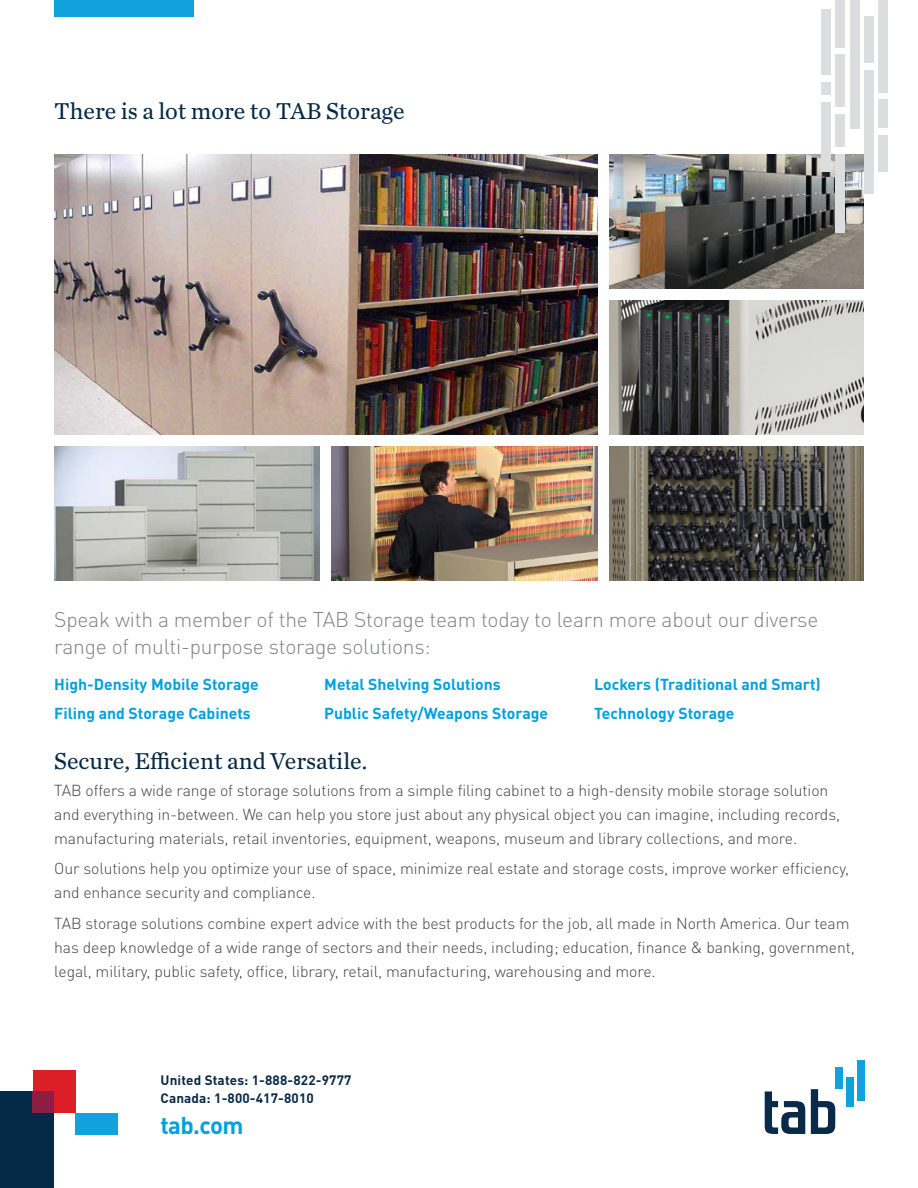
<style>
.page{position:relative;width:918px;height:1188px;background:#fff}
.page>*{position:absolute;margin:0;border:0;box-sizing:border-box;transform-origin:0 0}
.t1{font:24px "Chronicle Text G2";color:#052a48}
.t2{font:700 24px "DIN Pro";letter-spacing:-.03em;color:#00a1dd}
.t3{font:300 21px/27px "DIN Pro";letter-spacing:-.01em;color:#808285}
.t4{font:300 15.75px/24px "DIN Pro";letter-spacing:-.005em;color:#414042}
.t5{font:700 15.75px "DIN Pro";color:#00a1dd}
.t6{font:700 13.5px/18px "DIN Pro";letter-spacing:.01em;color:#092b49}
</style>
<div class="page">
<div style="left:54px;top:0;width:139px;height:17px;background:#11a1dc"></div>
<div style="left:0;top:1091px;width:54px;height:97px;background:#052a48"></div>
<div style="left:33px;top:1070px;width:42px;height:43px;background:#dc1f26"></div>
<div style="left:33px;top:1091px;width:21px;height:22px;background:#8b1e42"></div>
<div style="left:75px;top:1113px;width:43px;height:21px;background:#11a1dc"></div>
<svg style="left:765px;top:1091px;width:40px;height:43px"></svg>
<svg style="left:811px;top:1089px;width:24px;height:45px"></svg>
<div style="left:835px;top:1067px;width:8px;height:22px;background:#11a1dc"></div>
<div style="left:846px;top:1077px;width:7px;height:30px;background:#11a1dc"></div>
<div style="left:857px;top:1061px;width:7px;height:40px;background:#11a1dc"></div>
<img style="left:54px;top:154px;width:543px;height:280px">
<img style="left:609px;top:154px;width:255px;height:134px">
<img style="left:54px;top:446px;width:266px;height:134px">
<img style="left:332px;top:446px;width:265px;height:134px">
<img style="left:609px;top:446px;width:255px;height:134px">
<img style="left:609px;top:300px;width:255px;height:134px">
<div style="left:878px;top:0;width:10px;height:92px;background:#dcddde"></div>
<div style="left:864px;top:16px;width:10px;height:46px;background:#dcddde"></div>
<div style="left:864px;top:70px;width:10px;height:124px;background:#dcddde"></div>
<div style="left:878px;top:100px;width:10px;height:28px;background:#dcddde"></div>
<div style="left:850px;top:0;width:9px;height:128px;background:#dcddde"></div>
<div style="left:821px;top:9px;width:10px;height:66px;background:#dcddde"></div>
<div style="left:821px;top:82px;width:10px;height:13px;background:#dcddde"></div>
<div style="left:835px;top:55px;width:10px;height:52px;background:#dcddde"></div>
<div style="left:835px;top:0;width:10px;height:47px;background:#dcddde"></div>
<div style="left:835px;top:115px;width:10px;height:32px;background:#dcddde"></div>
<div style="left:835px;top:154px;width:10px;height:79px;background:#dcddde"></div>
<div style="left:821px;top:102px;width:10px;height:70px;background:#dcddde"></div>
<div style="left:878px;top:136px;width:10px;height:36px;background:#dcddde"></div>
<h1 class="t1" style="left:54px;top:93px;width:352px">There is a lot more to TAB Storage</h1>
<h2 class="t3" style="left:54px;top:604px;width:766px">Speak with a member of the TAB Storage team today to learn more about our diverse range of multi-purpose storage solutions:</h2>
<p class="t5" style="left:54px;top:672px;width:206px">High-Density Mobile Storage</p>
<p class="t5" style="left:324px;top:672px;width:178px">Metal Shelving Solutions</p>
<p class="t5" style="left:594px;top:672px;width:228px">Lockers (Traditional and Smart)</p>
<p class="t5" style="left:54px;top:700px;width:198px">Filing and Storage Cabinets</p>
<p class="t5" style="left:324px;top:700px;width:226px">Public Safety/Weapons Storage</p>
<p class="t5" style="left:594px;top:700px;width:142px">Technology Storage</p>
<h1 class="t1" style="left:54px;top:742px;width:315px">Secure, Efficient and Versatile.</h1>
<p class="t4" style="left:54px;top:777px;width:787px">TAB offers a wide range of storage solutions from a simple filing cabinet to a high-density mobile storage solution and everything in-between. We can help you store just about any physical object you can imagine, including records, manufacturing materials, retail inventories, equipment, weapons, museum and library collections, and more.</p>
<p class="t4" style="left:54px;top:855px;width:796px">Our solutions help you optimize your use of space, minimize real estate and storage costs, improve worker efficiency, and enhance security and compliance.</p>
<p class="t4" style="left:54px;top:910px;width:802px">TAB storage solutions combine expert advice with the best products for the job, all made in North America. Our team has deep knowledge of a wide range of sectors and their needs, including; education, finance &amp; banking, government, legal, military, public safety, office, library, retail, manufacturing, warehousing and more.</p>
<p class="t6" style="left:161px;top:1069px;width:192px">United States: 1-888-822-9777<br>Canada: 1-800-417-8010</p>
<h1 class="t2" style="left:161px;top:1105px;width:85px">tab.com</h1>
</div>
